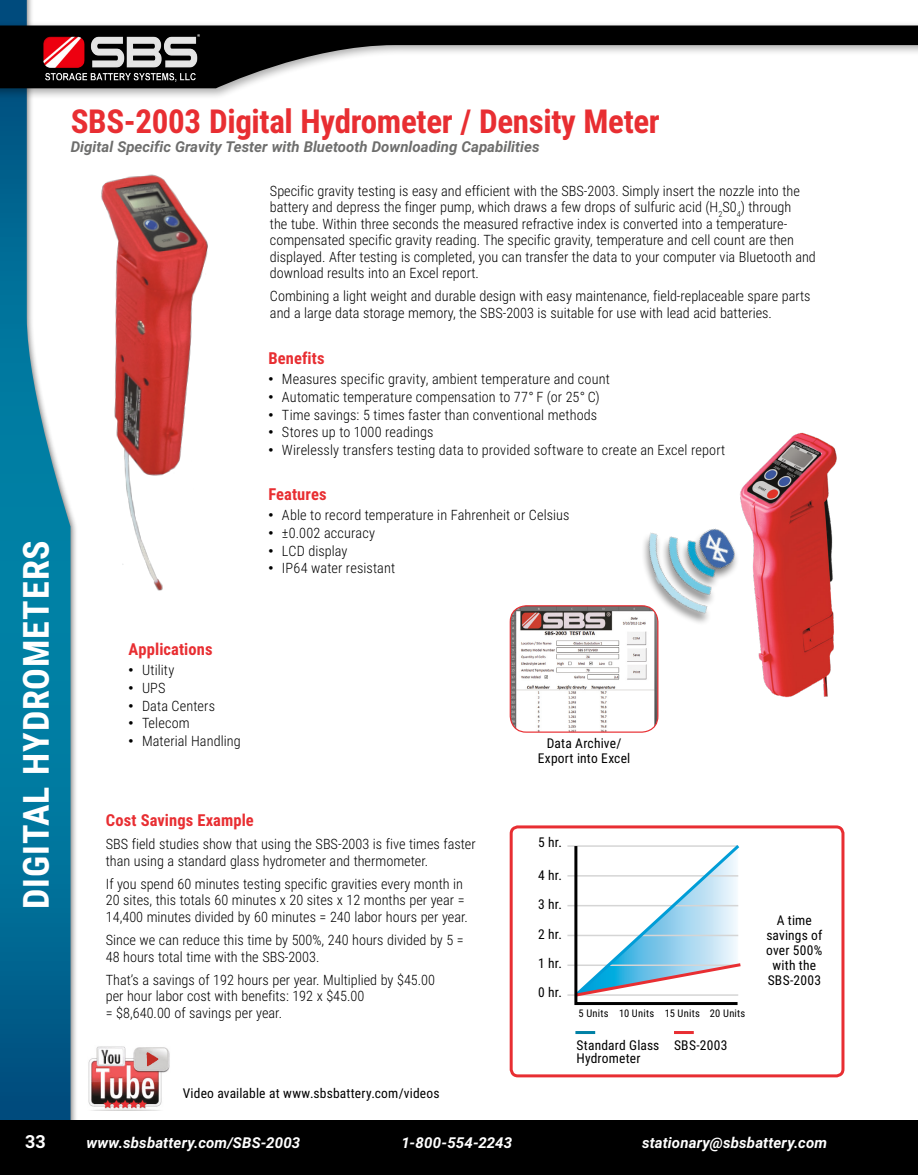
<style>
.page{position:relative;width:918px;height:1175px;background:#fff}
.page>*{position:absolute;margin:0;border:0;box-sizing:border-box;transform-origin:0 0}
.t1{font:700 36px "Roboto Condensed";letter-spacing:.025em;color:#fff}
.t2{font:700 33px "Roboto Condensed";letter-spacing:-.01em;color:#e82e32}
.t3{font:700 18px "Roboto";color:#fff}
.t4{font:700 16.5px "Roboto Condensed";letter-spacing:.005em;color:#e82e32}
.t5{font:italic 700 15px "Roboto";letter-spacing:.01em;color:#fff}
.t6{font:italic 700 15px "Roboto";color:#6e6e6d}
.t7{font:300 14.25px/16.5px "Roboto Condensed";color:#000}
.t8{font:13.5px/15px "Roboto Condensed";letter-spacing:.015em;color:#000;text-align:center}
.t9{font:10.5px "Roboto Condensed";letter-spacing:.02em;color:#000}
.s1{font-family:"Gill Sans";font-weight:400;font-stretch:condensed}
</style>
<div class="page">
<div style="left:0;top:0;width:78px;height:1174px;background:#000;opacity:.75"></div>
<svg style="left:0;top:0;width:71px;height:1120px"></svg>
<div style="left:0;top:21px;width:918px;height:79px;background:#000;opacity:.33"></div>
<svg style="left:0;top:26px;width:918px;height:62px"></svg>
<div style="left:0;top:1120px;width:918px;height:54px;background:#000"></div>
<img style="left:38px;top:31px;width:164px;height:55px">
<hr style="left:567px;top:845px;width:171px;height:1px;background:#d5d5d5">
<hr style="left:567px;top:875px;width:171px;height:1px;background:#d5d5d5">
<hr style="left:567px;top:905px;width:171px;height:1px;background:#d5d5d5">
<hr style="left:567px;top:934px;width:171px;height:2px;background:#d5d5d5">
<hr style="left:567px;top:964px;width:171px;height:2px;background:#d5d5d5">
<hr style="left:567px;top:994px;width:171px;height:1px;background:#d5d5d5">
<svg style="left:572px;top:845px;width:169px;height:161px"></svg>
<hr style="left:575px;top:1031px;width:20px;height:3px;background:#0081a5">
<hr style="left:674px;top:1031px;width:20px;height:3px;background:#e82e32">
<div style="left:510px;top:825px;width:334px;height:252px;border:3px solid #e82e32;border-radius:7px"></div>
<img style="left:742px;top:432px;width:95px;height:266px">
<img style="left:510px;top:607px;width:148px;height:125px">
<div style="left:510px;top:605px;width:148px;height:127px;border:1px solid #e82e32;border-radius:16px"></div>
<img style="left:631px;top:488px;width:140px;height:147px">
<img style="left:101px;top:174px;width:107px;height:417px">
<img style="left:88px;top:1046px;width:82px;height:64px">
<h1 class="t1" style="left:11px;top:908px;width:370px;rotate:-90deg">DIGITAL HYDROMETERS</h1>
<p class="t3" style="left:25px;top:1128px;width:22px">33</p>
<h2 class="t2" style="left:71px;top:98px;width:591px">SBS-2003 Digital Hydrometer / Density Meter</h2>
<p class="t6" style="left:71px;top:136px;width:470px">Digital Specific Gravity Tester with Bluetooth Downloading Capabilities</p>
<p class="t7" style="left:270px;top:182px;width:547px">Specific gravity testing is easy and efficient with the SBS-2003. Simply insert the nozzle into the battery and depress the finger pump, which draws a few drops of sulfuric acid (H<sub>2</sub>S0<sub>4</sub>) through<br>the tube. Within three seconds the measured refractive index is converted into a temperature&shy;compensated specific gravity reading. The specific gravity, temperature and cell count are then displayed. After testing is completed, you can transfer the data to your computer via Bluetooth and download results into an Excel report.</p>
<p class="t7" style="left:270px;top:287px;width:542px">Combining a light weight and durable design with easy maintenance, field-replaceable spare parts and a large data storage memory, the SBS-2003 is suitable for use with lead acid batteries.</p>
<p class="t4" style="left:268px;top:347px;width:58px">Benefits</p>
<p class="t7" style="left:268px;top:370px;width:343px"><span class="s1">•</span> Measures specific gravity, ambient temperature and count</p>
<p class="t7" style="left:268px;top:388px;width:333px"><span class="s1">•</span> Automatic temperature compensation to 77° F (or 25° C)</p>
<p class="t7" style="left:268px;top:406px;width:330px"><span class="s1">•</span> Time savings: 5 times faster than conventional methods</p>
<p class="t7" style="left:268px;top:423px;width:166px"><span class="s1">•</span> Stores up to 1000 readings</p>
<p class="t7" style="left:268px;top:441px;width:458px"><span class="s1">•</span> Wirelessly transfers testing data to provided software to create an Excel report</p>
<p class="t4" style="left:268px;top:483px;width:60px">Features</p>
<p class="t7" style="left:268px;top:506px;width:303px"><span class="s1">•</span> Able to record temperature in Fahrenheit or Celsius</p>
<p class="t7" style="left:268px;top:524px;width:108px"><span class="s1">•</span> ±0.002 accuracy</p>
<p class="t7" style="left:268px;top:541px;width:81px"><span class="s1">•</span> LCD display</p>
<p class="t7" style="left:268px;top:559px;width:128px"><span class="s1">•</span> IP64 water resistant</p>
<p class="t4" style="left:129px;top:637px;width:85px">Applications</p>
<p class="t7" style="left:129px;top:661px;width:47px"><span class="s1">•</span> Utility</p>
<p class="t7" style="left:129px;top:678px;width:39px"><span class="s1">•</span> UPS</p>
<p class="t7" style="left:129px;top:696px;width:88px"><span class="s1">•</span> Data Centers</p>
<p class="t7" style="left:129px;top:714px;width:63px"><span class="s1">•</span> Telecom</p>
<p class="t7" style="left:129px;top:732px;width:114px"><span class="s1">•</span> Material Handling</p>
<p class="t4" style="left:106px;top:808px;width:149px">Cost Savings Example</p>
<p class="t7" style="left:106px;top:835px;width:371px">SBS field studies show that using the SBS-2003 is five times faster than using a standard glass hydrometer and thermometer.</p>
<p class="t7" style="left:106px;top:875px;width:364px">If you spend 60 minutes testing specific gravities every month in<br>20 sites, this totals 60 minutes x 20 sites x 12 months per year =<br>14,400 minutes divided by 60 minutes = 240 labor hours per year.</p>
<p class="t7" style="left:106px;top:931px;width:359px">Since we can reduce this time by 500%, 240 hours divided by 5 =<br>48 hours total time with the SBS-2003.</p>
<p class="t7" style="left:106px;top:971px;width:331px">That’s a savings of 192 hours per year. Multiplied by $45.00 per hour labor cost with benefits: 192 x $45.00<br>= $8,640.00 of savings per year.</p>
<p class="t8" style="left:183px;top:1085px;width:258px">Video available at www.sbsbattery.com/videos</p>
<p class="t8" style="left:538px;top:735px;width:94px">Data Archive/<br>Export into Excel</p>
<p class="t8" style="left:538px;top:834px;width:25px">5 hr.</p>
<p class="t8" style="left:538px;top:859px;width:25px;line-height:29.4px;text-align:justify">4 hr.<br>3 hr.<br>2 hr.<br>1 hr.<br>0 hr.</p>
<p class="t9" style="left:579px;top:1005px;width:168px">5 Units 10 Units 15 Units 20 Units</p>
<p class="t8" style="left:576px;top:1037px;width:152px;line-height:13.5px;text-align:left">Standard Glass SBS-2003<br>Hydrometer</p>
<p class="t8" style="left:766px;top:912px;width:58px">A time savings of over 500% with the<br>SBS-2003</p>
<p class="t5" style="left:86px;top:1132px;width:215px">www.sbsbattery.com/SBS-2003</p>
<p class="t5" style="left:402px;top:1132px;width:112px">1-800-554-2243</p>
<p class="t5" style="left:642px;top:1132px;width:187px">stationary@sbsbattery.com</p>
</div>
